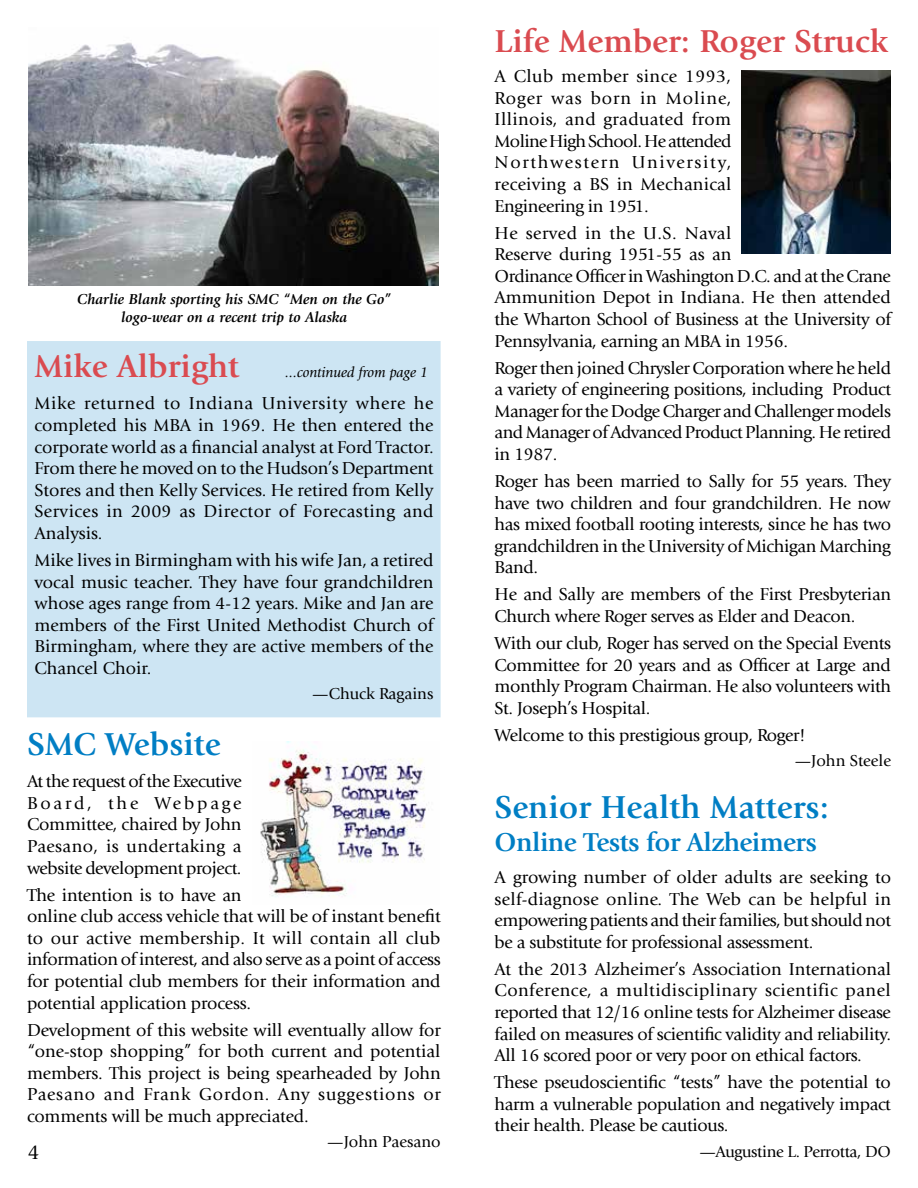
<style>
.page{position:relative;width:918px;height:1188px;background:#fff}
.page>*{position:absolute;margin:0;border:0;box-sizing:border-box;transform-origin:0 0}
.t1{font:700 33px "Giovanni";color:#da4b50}
.t2{font:700 33px "Giovanni";color:#007ec4}
.t3{font:700 27px "Giovanni";letter-spacing:-.02em;color:#007ec4}
.t4{font:21px "Giovanni";color:#000}
.t5{font:18px/21.6px "Giovanni";letter-spacing:-.02em;color:#000;text-align:justify}
.t6{font:16.5px "Giovanni";color:#000}
.t7{font:16.5px "Giovanni";letter-spacing:-.02em;color:#000}
.t8{font:italic 700 15px/18px "Giovanni";color:#000;text-align:center}
.t9{font:italic 15px "Giovanni";letter-spacing:-.01em;color:#000}
</style>
<div class="page">
<img style="left:28px;top:42px;width:411px;height:243px">
<img style="left:260px;top:742px;width:169px;height:155px">
<div style="left:28px;top:342px;width:412px;height:375px;background:#cde5f3"></div>
<img style="left:741px;top:71px;width:150px;height:182px">
<h1 class="t1" style="left:495px;top:22px;width:395px">Life Member: Roger Struck</h1>
<p class="t5" style="left:495px;top:65px;width:238px">A Club member since 1993, Roger was born in Moline, Illinois, and graduated from Moline High School. He attended Northwestern University, receiving a BS in Mechanical Engineering in 1951.</p>
<p class="t5" style="left:495px;top:222px;width:398px;text-align:left">He served in the U.S. Naval<br>Reserve during 1951-55 as an<br>Ordinance Officer in Washington D.C. and at the Crane Ammunition Depot in Indiana. He then attended the Wharton School of Business at the University of Pennsylvania, earning an MBA in 1956.</p>
<p class="t5" style="left:495px;top:357px;width:398px">Roger then joined Chrysler Corporation where he held a variety of engineering positions, including Product Manager for the Dodge Charger and Challenger models and Manager of Advanced Product Planning. He retired in 1987.</p>
<p class="t5" style="left:495px;top:470px;width:398px">Roger has been married to Sally for 55 years. They have two children and four grandchildren. He now has mixed football rooting interests, since he has two grandchildren in the University of Michigan Marching Band.</p>
<p class="t5" style="left:495px;top:584px;width:398px">He and Sally are members of the First Presbyterian<br>Church where Roger serves as Elder and Deacon.</p>
<p class="t5" style="left:495px;top:632px;width:398px">With our club, Roger has served on the Special Events Committee for 20 years and as Officer at Large and monthly Program Chairman. He also volunteers with St. Joseph’s Hospital.</p>
<p class="t5" style="left:495px;top:724px;width:313px">Welcome to this prestigious group, Roger!</p>
<p class="t6" style="left:795px;top:751px;width:98px">—John Steele</p>
<p class="t8" style="left:77px;top:290px;width:316px">Charlie Blank sporting his SMC “Men on the Go” logo-wear on a recent trip to Alaska</p>
<h1 class="t1" style="left:35px;top:347px;width:206px">Mike Albright</h1>
<p class="t9" style="left:285px;top:364px;width:144px">...continued from page 1</p>
<p class="t5" style="left:35px;top:393px;width:401px">Mike returned to Indiana University where he completed his MBA in 1969. He then entered the corporate world as a financial analyst at Ford Tractor.<br>From there he moved on to the Hudson’s Department Stores and then Kelly Services. He retired from Kelly Services in 2009 as Director of Forecasting and Analysis.</p>
<p class="t5" style="left:35px;top:550px;width:401px">Mike lives in Birmingham with his wife Jan, a retired vocal music teacher. They have four grandchildren whose ages range from 4-12 years. Mike and Jan are members of the First United Methodist Church of Birmingham, where they are active members of the Chancel Choir.</p>
<p class="t6" style="left:312px;top:685px;width:123px">—Chuck Ragains</p>
<h1 class="t2" style="left:27px;top:725px;width:195px">SMC Website</h1>
<p class="t5" style="left:27px;top:771px;width:216px">At the request of the Executive Board, the Webpage Committee, chaired by John Paesano, is undertaking a website development project.</p>
<p class="t5" style="left:27px;top:884px;width:415px;text-align:left">The intention is to have an<br>online club access vehicle that will be of instant benefit to our active membership. It will contain all club information of interest, and also serve as a point of access for potential club members for their information and potential application process.</p>
<p class="t5" style="left:27px;top:1019px;width:415px">Development of this website will eventually allow for “one-stop shopping” for both current and potential members. This project is being spearheaded by John Paesano and Frank Gordon. Any suggestions or comments will be much appreciated.</p>
<p class="t6" style="left:327px;top:1132px;width:115px">—John Paesano</p>
<h1 class="t2" style="left:495px;top:788px;width:336px">Senior Health Matters:</h1>
<h2 class="t3" style="left:495px;top:826px;width:324px">Online Tests for Alzheimers</h2>
<p class="t5" style="left:495px;top:866px;width:398px">A growing number of older adults are seeking to self-diagnose online. The Web can be helpful in empowering patients and their families, but should not be a substitute for professional assessment.</p>
<p class="t5" style="left:495px;top:958px;width:398px">At the 2013 Alzheimer’s Association International Conference, a multidisciplinary scientific panel reported that 12/16 online tests for Alzheimer disease failed on measures of scientific validity and reliability.<br>All 16 scored poor or very poor on ethical factors.</p>
<p class="t5" style="left:495px;top:1072px;width:398px">These pseudoscientific “tests” have the potential to harm a vulnerable population and negatively impact their health. Please be cautious.</p>
<p class="t4" style="left:28px;top:1140px;width:13px">4</p>
<p class="t7" style="left:699px;top:1142px;width:193px">—Augustine L. Perrotta, DO</p>
</div>
